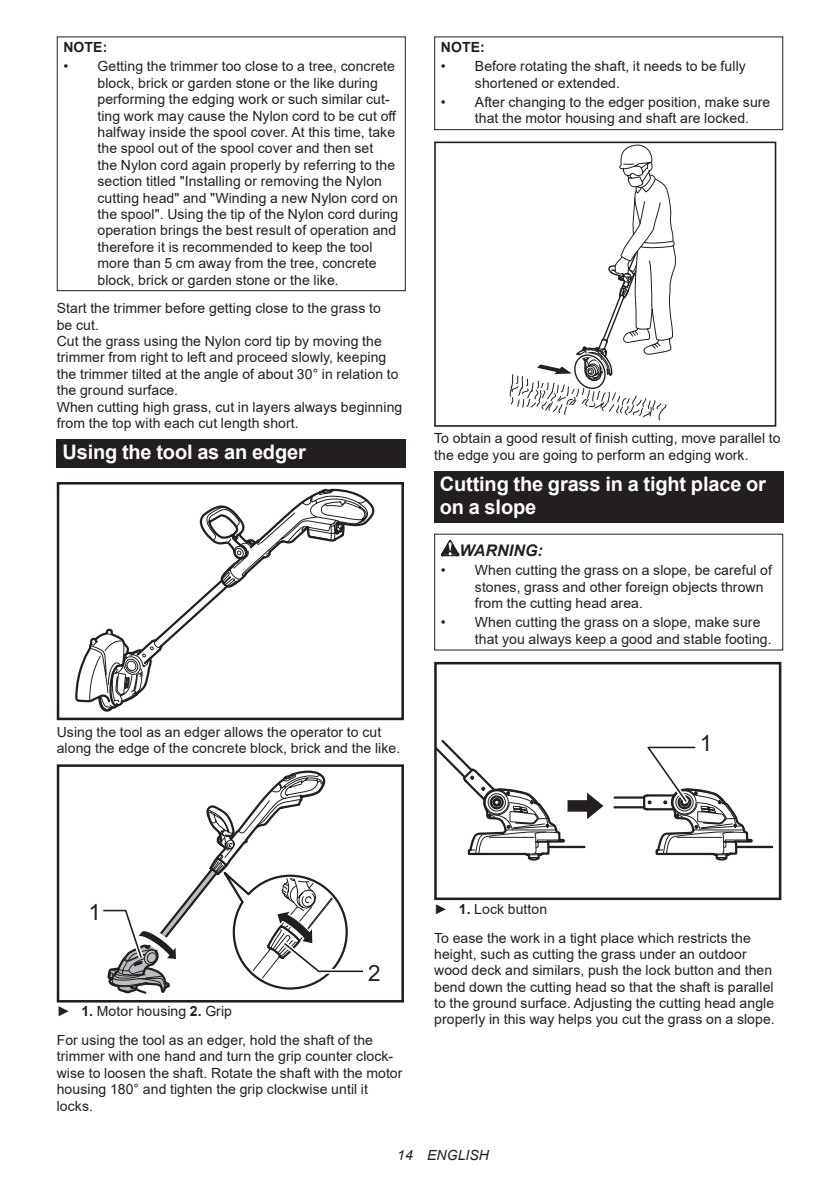
<style>
.page{position:relative;width:840px;height:1191px;background:#fff}
.page>*{position:absolute;margin:0;border:0;box-sizing:border-box;transform-origin:0 0}
.t1{font:22.4px "Arial";color:#231f20}
.t2{font:700 20px/23.4px "Arial";letter-spacing:-.01em;color:#fff}
.t3{font:italic 700 16px "Arial";letter-spacing:.005em;color:#231f20}
.t4{font:14px/16.4px "Arial";letter-spacing:.005em;color:#231f20}
.t5{font:700 14px "Arial";letter-spacing:.005em;color:#231f20}
.t6{font:italic 14px "Arial";letter-spacing:.005em;color:#231f20}
.s1{font-weight:700}
</style>
<div class="page">
<div style="left:57px;top:36px;width:348px;height:255px;border:1px solid #231f20"></div>
<div style="left:57px;top:439px;width:348px;height:29px;background:#231f20"></div>
<svg style="left:75px;top:488px;width:300px;height:224px"></svg>
<div style="left:57px;top:482px;width:347px;height:238px;border:3px solid #231f20"></div>
<div style="left:57px;top:764px;width:347px;height:238px;border:3px solid #231f20"></div>
<svg style="left:103px;top:770px;width:260px;height:224px"></svg>
<div style="left:434px;top:36px;width:348px;height:94px;border:1px solid #231f20"></div>
<svg style="left:509px;top:145px;width:167px;height:276px"></svg>
<div style="left:434px;top:142px;width:341px;height:285px;border:2px solid #231f20"></div>
<div style="left:434px;top:471px;width:348px;height:52px;background:#231f20"></div>
<svg style="left:440px;top:540px;width:19px;height:16px"></svg>
<div style="left:735px;top:845px;width:37px;height:3px;border:2px solid #231f20"></div>
<div style="left:434px;top:662px;width:347px;height:238px;border:3px solid #231f20"></div>
<svg style="left:434px;top:738px;width:319px;height:125px"></svg>
<p class="t5" style="left:63px;top:37px;width:45px">NOTE:</p>
<p class="t4" style="left:97px;top:58px;width:302px;text-indent:-34px">• Getting the trimmer too close to a tree, concrete block, brick or garden stone or the like during performing the edging work or such similar cut&shy;ting work may cause the Nylon cord to be cut off halfway inside the spool cover. At this time, take the spool out of the spool cover and then set<br>the Nylon cord again properly by referring to the section titled "Installing or removing the Nylon cutting head" and "Winding a new Nylon cord on the spool". Using the tip of the Nylon cord during operation brings the best result of operation and therefore it is recommended to keep the tool more than 5 cm away from the tree, concrete block, brick or garden stone or the like.</p>
<p class="t4" style="left:57px;top:300px;width:347px">Start the trimmer before getting close to the grass to<br>be cut.<br>Cut the grass using the Nylon cord tip by moving the trimmer from right to left and proceed slowly, keeping the trimmer tilted at the angle of about 30° in relation to the ground surface.<br>When cutting high grass, cut in layers always beginning from the top with each cut length short.</p>
<h2 class="t2" style="left:62px;top:441px;width:245px">Using the tool as an edger</h2>
<p class="t4" style="left:57px;top:723px;width:345px">Using the tool as an edger allows the operator to cut along the edge of the concrete block, brick and the like.</p>
<p class="t5" style="left:440px;top:37px;width:45px">NOTE:</p>
<p class="t4" style="left:474px;top:58px;width:272px;text-indent:-34px">• Before rotating the shaft, it needs to be fully shortened or extended.</p>
<p class="t4" style="left:474px;top:94px;width:297px;text-indent:-34px">• After changing to the edger position, make sure that the motor housing and shaft are locked.</p>
<p class="t4" style="left:434px;top:430px;width:348px">To obtain a good result of finish cutting, move parallel to the edge you are going to perform an edging work.</p>
<h2 class="t2" style="left:439px;top:472px;width:327px">Cutting the grass in a tight place or on a slope</h2>
<p class="t3" style="left:459px;top:540px;width:85px">WARNING:</p>
<p class="t4" style="left:474px;top:562px;width:298px;text-indent:-34px">• When cutting the grass on a slope, be careful of stones, grass and other foreign objects thrown from the cutting head area.</p>
<p class="t4" style="left:474px;top:614px;width:298px;text-indent:-34px">• When cutting the grass on a slope, make sure that you always keep a good and stable footing.</p>
<h1 class="t1" style="left:699px;top:727px;width:14px">1</h1>
<h1 class="t1" style="left:88px;top:897px;width:14px">1</h1>
<h1 class="t1" style="left:368px;top:958px;width:14px">2</h1>
<p class="t4" style="left:57px;top:996px;width:317px;line-height:28.8px">► <span class="s1">1.</span> Motor housing <span class="s1">2.</span> Grip<br>For using the tool as an edger, hold the shaft of the</p>
<p class="t4" style="left:57px;top:1048px;width:347px">trimmer with one hand and turn the grip counter clock&shy;wise to loosen the shaft. Rotate the shaft with the motor housing 180° and tighten the grip clockwise until it locks.</p>
<p class="t4" style="left:434px;top:894px;width:318px;line-height:28.8px">► <span class="s1">1.</span> Lock button<br>To ease the work in a tight place which restricts the</p>
<p class="t4" style="left:434px;top:945px;width:342px">height, such as cutting the grass under an outdoor wood deck and similars, push the lock button and then bend down the cutting head so that the shaft is parallel to the ground surface. Adjusting the cutting head angle properly in this way helps you cut the grass on a slope.</p>
<p class="t6" style="left:397px;top:1146px;width:93px">14 ENGLISH</p>
</div>
